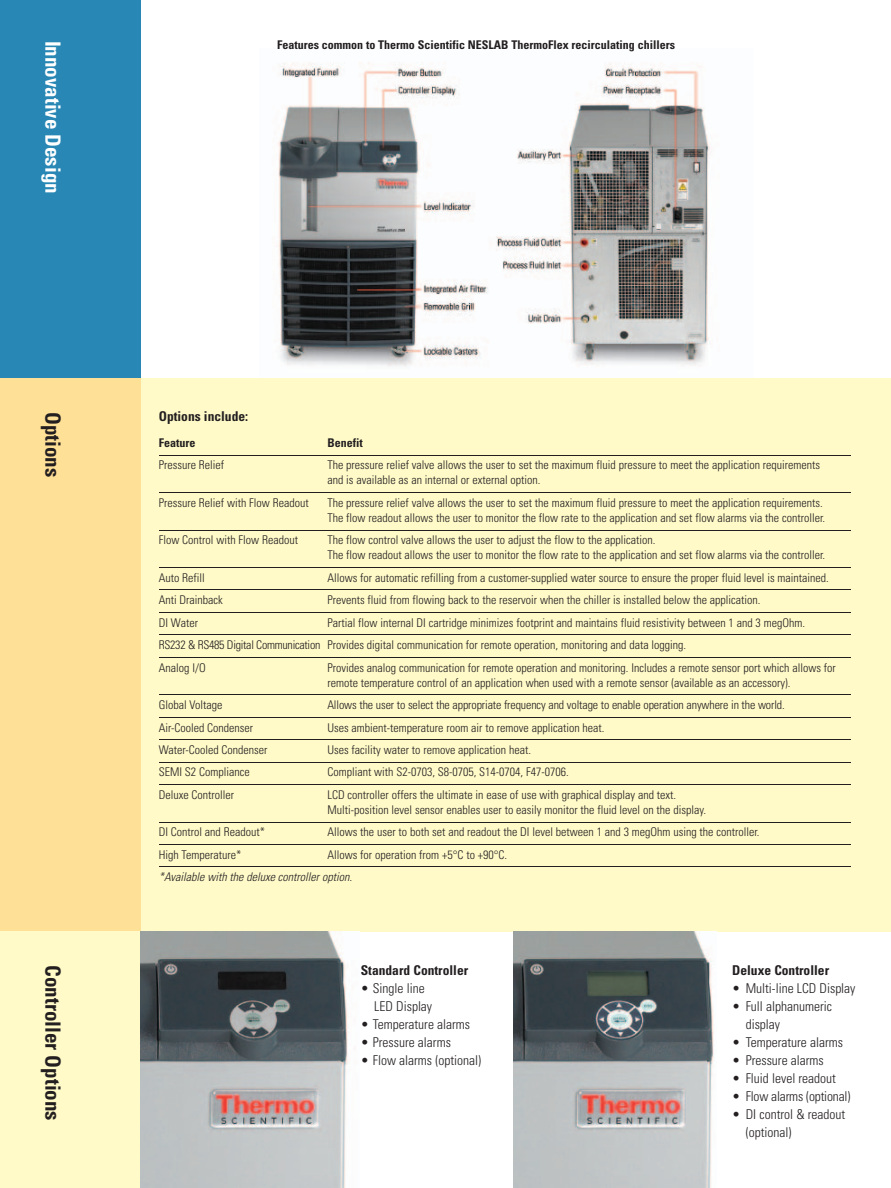
<style>
.page{position:relative;width:891px;height:1188px;background:#fff}
.page>*{position:absolute;margin:0;border:0;box-sizing:border-box;transform-origin:0 0}
.t1{font:700 condensed 21px "Univers";color:#231f20}
.t2{font:700 condensed 21px "Univers";color:#fff}
.t3{font:300 condensed 13.5px/18px "Univers";color:#231f20}
.t4{font:700 condensed 13.5px "Univers";color:#231f20}
.t5{font:300 condensed 12px/15px "Univers";color:#231f20}
.t6{font:700 condensed 12px "Univers";color:#231f20}
.t7{font:italic 300 condensed 12px "Univers";color:#231f20}
</style>
<div class="page">
<img style="left:278px;top:62px;width:432px;height:304px">
<div style="left:0;top:0;width:141px;height:412px;background:#2887b4"></div>
<div style="left:0;top:378px;width:891px;height:554px;background:#fffac8"></div>
<div style="left:0;top:378px;width:141px;height:554px;background:#ffe097"></div>
<div style="left:0;top:932px;width:141px;height:256px;background:#fffac8"></div>
<hr style="left:159px;top:455px;width:691px;height:1px;background:#231f20">
<hr style="left:159px;top:492px;width:691px;height:1px;background:#231f20">
<hr style="left:159px;top:530px;width:691px;height:1px;background:#231f20">
<hr style="left:159px;top:567px;width:691px;height:1px;background:#231f20">
<hr style="left:159px;top:590px;width:691px;height:1px;background:#231f20">
<hr style="left:159px;top:612px;width:691px;height:1px;background:#231f20">
<hr style="left:159px;top:635px;width:691px;height:1px;background:#231f20">
<hr style="left:159px;top:657px;width:691px;height:1px;background:#231f20">
<hr style="left:159px;top:695px;width:691px;height:1px;background:#231f20">
<hr style="left:159px;top:717px;width:691px;height:1px;background:#231f20">
<hr style="left:159px;top:740px;width:691px;height:1px;background:#231f20">
<hr style="left:159px;top:762px;width:691px;height:1px;background:#231f20">
<hr style="left:159px;top:784px;width:691px;height:1px;background:#231f20">
<hr style="left:159px;top:822px;width:691px;height:1px;background:#231f20">
<hr style="left:159px;top:844px;width:691px;height:1px;background:#231f20">
<hr style="left:159px;top:867px;width:691px;height:1px;background:#231f20">
<img style="left:141px;top:932px;width:208px;height:256px">
<img style="left:514px;top:932px;width:200px;height:256px">
<h1 class="t2" style="left:61px;top:40px;width:155px;rotate:90deg">Innovative Design</h1>
<h1 class="t1" style="left:61px;top:412px;width:67px;rotate:90deg">Options</h1>
<h1 class="t1" style="left:61px;top:965px;width:157px;rotate:90deg">Controller Options</h1>
<p class="t6" style="left:277px;top:40px;width:400px">Features common to Thermo Scientific NESLAB ThermoFlex recirculating chillers</p>
<p class="t4" style="left:159px;top:412px;width:91px">Options include:</p>
<p class="t6" style="left:159px;top:438px;width:38px">Feature</p>
<p class="t6" style="left:327px;top:438px;width:37px">Benefit</p>
<p class="t5" style="left:159px;top:459px;width:67px">Pressure Relief</p>
<p class="t5" style="left:327px;top:459px;width:494px">The pressure relief valve allows the user to set the maximum fluid pressure to meet the application requirements and is available as an internal or external option.</p>
<p class="t5" style="left:159px;top:496px;width:151px">Pressure Relief with Flow Readout</p>
<p class="t5" style="left:327px;top:496px;width:499px">The pressure relief valve allows the user to set the maximum fluid pressure to meet the application requirements.<br>The flow readout allows the user to monitor the flow rate to the application and set flow alarms via the controller.</p>
<p class="t5" style="left:159px;top:534px;width:141px">Flow Control with Flow Readout</p>
<p class="t5" style="left:327px;top:534px;width:499px">The flow control valve allows the user to adjust the flow to the application.<br>The flow readout allows the user to monitor the flow rate to the application and set flow alarms via the controller.</p>
<p class="t5" style="left:159px;top:571px;width:48px">Auto Refill</p>
<p class="t5" style="left:327px;top:571px;width:503px">Allows for automatic refilling from a customer-supplied water source to ensure the proper fluid level is maintained.</p>
<p class="t5" style="left:159px;top:594px;width:66px">Anti Drainback</p>
<p class="t5" style="left:327px;top:594px;width:435px">Prevents fluid from flowing back to the reservoir when the chiller is installed below the application.</p>
<p class="t5" style="left:159px;top:616px;width:41px">DI Water</p>
<p class="t5" style="left:159px;top:612px;width:648px;line-height:22.5px;text-indent:169px">Partial flow internal DI cartridge minimizes footprint and maintains fluid resistivity between 1 and 3 megOhm.<br>RS232 &amp; RS485 Digital Communication Provides digital communication for remote operation, monitoring and data logging.<br>Analog I/O</p>
<p class="t5" style="left:327px;top:661px;width:510px">Provides analog communication for remote operation and monitoring. Includes a remote sensor port which allows for remote temperature control of an application when used with a remote sensor (available as an accessory).</p>
<p class="t5" style="left:159px;top:698px;width:65px">Global Voltage</p>
<p class="t5" style="left:327px;top:698px;width:459px">Allows the user to select the appropriate frequency and voltage to enable operation anywhere in the world.</p>
<p class="t5" style="left:159px;top:721px;width:96px">Air-Cooled Condenser</p>
<p class="t5" style="left:327px;top:721px;width:279px">Uses ambient-temperature room air to remove application heat.</p>
<p class="t5" style="left:159px;top:743px;width:110px">Water-Cooled Condenser</p>
<p class="t5" style="left:327px;top:743px;width:205px">Uses facility water to remove application heat.</p>
<p class="t5" style="left:159px;top:766px;width:92px">SEMI S2 Compliance</p>
<p class="t5" style="left:327px;top:766px;width:243px">Compliant with S2-0703, S8-0705, S14-0704, F47-0706.</p>
<p class="t5" style="left:159px;top:788px;width:77px">Deluxe Controller</p>
<p class="t5" style="left:327px;top:788px;width:380px">LCD controller offers the ultimate in ease of use with graphical display and text.<br>Multi-position level sensor enables user to easily monitor the fluid level on the display.</p>
<p class="t5" style="left:159px;top:826px;width:108px">DI Control and Readout*</p>
<p class="t5" style="left:327px;top:826px;width:434px">Allows the user to both set and readout the DI level between 1 and 3 megOhm using the controller.</p>
<p class="t5" style="left:159px;top:848px;width:84px">High Temperature*</p>
<p class="t5" style="left:327px;top:848px;width:181px">Allows for operation from +5°C to +90°C.</p>
<p class="t7" style="left:159px;top:873px;width:195px">*Available with the deluxe controller option.</p>
<p class="t4" style="left:361px;top:965px;width:109px">Standard Controller</p>
<p class="t3" style="left:374px;top:980px;width:59px;text-indent:-14px">• Single line<br>LED Display</p>
<p class="t3" style="left:361px;top:1016px;width:111px">• Temperature alarms</p>
<p class="t3" style="left:361px;top:1034px;width:92px">• Pressure alarms</p>
<p class="t3" style="left:361px;top:1052px;width:122px">• Flow alarms (optional)</p>
<p class="t4" style="left:732px;top:965px;width:98px">Deluxe Controller</p>
<p class="t3" style="left:732px;top:980px;width:125px">• Multi-line LCD Display</p>
<p class="t3" style="left:746px;top:998px;width:88px;text-indent:-14px">• Full alphanumeric display</p>
<p class="t3" style="left:732px;top:1034px;width:112px">• Temperature alarms</p>
<p class="t3" style="left:732px;top:1052px;width:93px">• Pressure alarms</p>
<p class="t3" style="left:732px;top:1070px;width:105px">• Fluid level readout</p>
<p class="t3" style="left:732px;top:1088px;width:120px">• Flow alarms (optional)</p>
<p class="t3" style="left:746px;top:1106px;width:101px;text-indent:-13px">• DI control &amp; readout (optional)</p>
</div>
